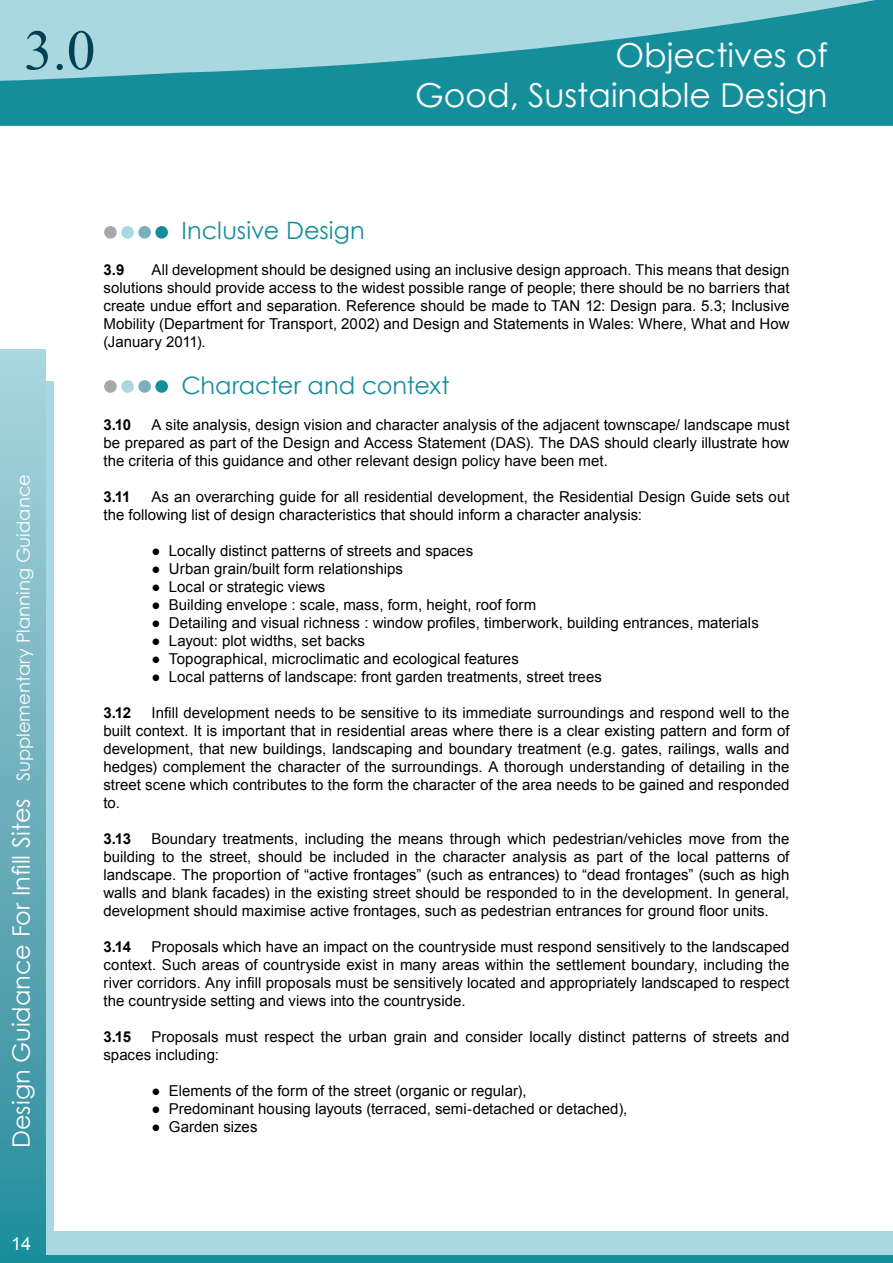
<style>
.page{position:relative;width:893px;height:1263px;background:#fff}
.page>*{position:absolute;margin:0;border:0;box-sizing:border-box;transform-origin:0 0}
.t1{font:57px "Times New Roman";color:#004154}
.t2{font:33px "Century Gothic";color:#fff}
.t3{font:24px "Century Gothic";color:#158e9c}
.t4{font:18px "Century Gothic";color:#fff}
.t5{font:18px "Arial";color:#fff}
.t6{font:15px/18px "Arial";color:#000;text-align:justify}
.t7{font:700 15px "Arial";letter-spacing:-.04em;color:#000}
.s1{font-size:24px}
.s2{font-family:"Times New Roman"}
</style>
<div class="page">
<div style="left:8px;top:381px;width:46px;height:882px;background:#aad8e1"></div>
<svg style="left:0;top:0;width:893px;height:126px;background:#51abb7"></svg>
<div style="left:0;top:350px;width:45px;height:913px;background:linear-gradient(to bottom,#add4de,#268b9a)"></div>
<div style="left:51px;top:1231px;width:842px;height:27px;background:#aad8e1"></div>
<div style="left:45px;top:1256px;width:848px;height:7px;background:#158e9c"></div>
<div style="left:104px;top:226px;width:13px;height:13px;background:#a5a7aa;border-radius:50%"></div>
<div style="left:121px;top:226px;width:13px;height:13px;background:#aad8e1;border-radius:50%"></div>
<div style="left:138px;top:226px;width:13px;height:13px;background:#77b1bf;border-radius:50%"></div>
<div style="left:155px;top:226px;width:13px;height:13px;background:#158e9c;border-radius:50%"></div>
<div style="left:104px;top:380px;width:13px;height:13px;background:#a5a7aa;border-radius:50%"></div>
<div style="left:121px;top:380px;width:13px;height:13px;background:#aad8e1;border-radius:50%"></div>
<div style="left:138px;top:380px;width:13px;height:13px;background:#77b1bf;border-radius:50%"></div>
<div style="left:155px;top:380px;width:13px;height:13px;background:#158e9c;border-radius:50%"></div>
<h1 class="t1" style="left:24px;top:12px;width:73px">3.0</h1>
<h1 class="t2" style="left:616px;top:32px;width:214px">Objectives of</h1>
<p class="t2" style="left:415px;top:72px;width:414px">Good, Sustainable Design</p>
<p class="t4" style="left:11px;top:1148px;width:675px;rotate:-90deg"><span class="s1">Design Guidance For Infill Sites</span> Supplementary Planning Guidance</p>
<p class="t5" style="left:11px;top:1231px;width:22px">14</p>
<h2 class="t3" style="left:181px;top:214px;width:185px">Inclusive Design</h2>
<p class="t6" style="left:103px;top:261px;width:688px;text-indent:48px">All development should be designed using an inclusive design approach. This means that design solutions should provide access to the widest possible range of people; there should be no barriers that create undue effort and separation. Reference should be made to TAN 12: Design para. 5.3; Inclusive Mobility (Department for Transport, 2002) and Design and Statements in Wales: Where, What and How (January 2011).</p>
<h2 class="t3" style="left:181px;top:369px;width:270px">Character and context</h2>
<p class="t7" style="left:103px;top:415px;width:29px">3.10</p>
<p class="t7" style="left:103px;top:260px;width:23px">3.9</p>
<p class="t6" style="left:103px;top:416px;width:687px;text-indent:48px">A site analysis, design vision and character analysis of the adjacent townscape/ landscape must be prepared as part of the Design and Access Statement (DAS). The DAS should clearly illustrate how the criteria of this guidance and other relevant design policy have been met.</p>
<p class="t7" style="left:103px;top:487px;width:29px">3.11</p>
<p class="t6" style="left:103px;top:488px;width:687px;text-indent:48px">As an overarching guide for all residential development, the Residential Design Guide sets out the following list of design characteristics that should inform a character analysis:</p>
<p class="t6" style="left:151px;top:542px;width:323px"><span class="s2">●</span> Locally distinct patterns of streets and spaces</p>
<p class="t6" style="left:151px;top:560px;width:253px"><span class="s2">●</span> Urban grain/built form relationships</p>
<p class="t6" style="left:151px;top:578px;width:175px"><span class="s2">●</span> Local or strategic views</p>
<p class="t6" style="left:151px;top:596px;width:386px"><span class="s2">●</span> Building envelope : scale, mass, form, height, roof form</p>
<p class="t6" style="left:151px;top:614px;width:609px"><span class="s2">●</span> Detailing and visual richness : window profiles, timberwork, building entrances, materials</p>
<p class="t6" style="left:151px;top:632px;width:215px"><span class="s2">●</span> Layout: plot widths, set backs</p>
<p class="t6" style="left:151px;top:650px;width:369px"><span class="s2">●</span> Topographical, microclimatic and ecological features</p>
<p class="t6" style="left:151px;top:668px;width:452px"><span class="s2">●</span> Local patterns of landscape: front garden treatments, street trees</p>
<p class="t7" style="left:103px;top:703px;width:29px">3.12</p>
<p class="t6" style="left:103px;top:704px;width:688px;text-indent:48px">Infill development needs to be sensitive to its immediate surroundings and respond well to the built context. It is important that in residential areas where there is a clear existing pattern and form of development, that new buildings, landscaping and boundary treatment (e.g. gates, railings, walls and hedges) complement the character of the surroundings. A thorough understanding of detailing in the street scene which contributes to the form the character of the area needs to be gained and responded to.</p>
<p class="t7" style="left:103px;top:829px;width:29px">3.13</p>
<p class="t6" style="left:103px;top:830px;width:688px;text-indent:48px">Boundary treatments, including the means through which pedestrian/vehicles move from the building to the street, should be included in the character analysis as part of the local patterns of landscape. The proportion of “active frontages” (such as entrances) to “dead frontages” (such as high walls and blank facades) in the existing street should be responded to in the development. In general, development should maximise active frontages, such as pedestrian entrances for ground floor units.</p>
<p class="t7" style="left:103px;top:937px;width:29px">3.14</p>
<p class="t6" style="left:151px;top:938px;width:639px">Proposals which have an impact on the countryside must respond sensitively to the landscaped</p>
<p class="t6" style="left:103px;top:956px;width:688px">context. Such areas of countryside exist in many areas within the settlement boundary, including the river corridors. Any infill proposals must be sensitively located and appropriately landscaped to respect the countryside setting and views into the countryside.</p>
<p class="t7" style="left:103px;top:1027px;width:29px">3.15</p>
<p class="t6" style="left:103px;top:1028px;width:687px;text-indent:48px">Proposals must respect the urban grain and consider locally distinct patterns of streets and spaces including:</p>
<p class="t6" style="left:151px;top:1082px;width:377px"><span class="s2">●</span> Elements of the form of the street (organic or regular),</p>
<p class="t6" style="left:151px;top:1100px;width:477px"><span class="s2">●</span> Predominant housing layouts (terraced, semi-detached or detached),</p>
<p class="t6" style="left:151px;top:1118px;width:108px"><span class="s2">●</span> Garden sizes</p>
</div>
